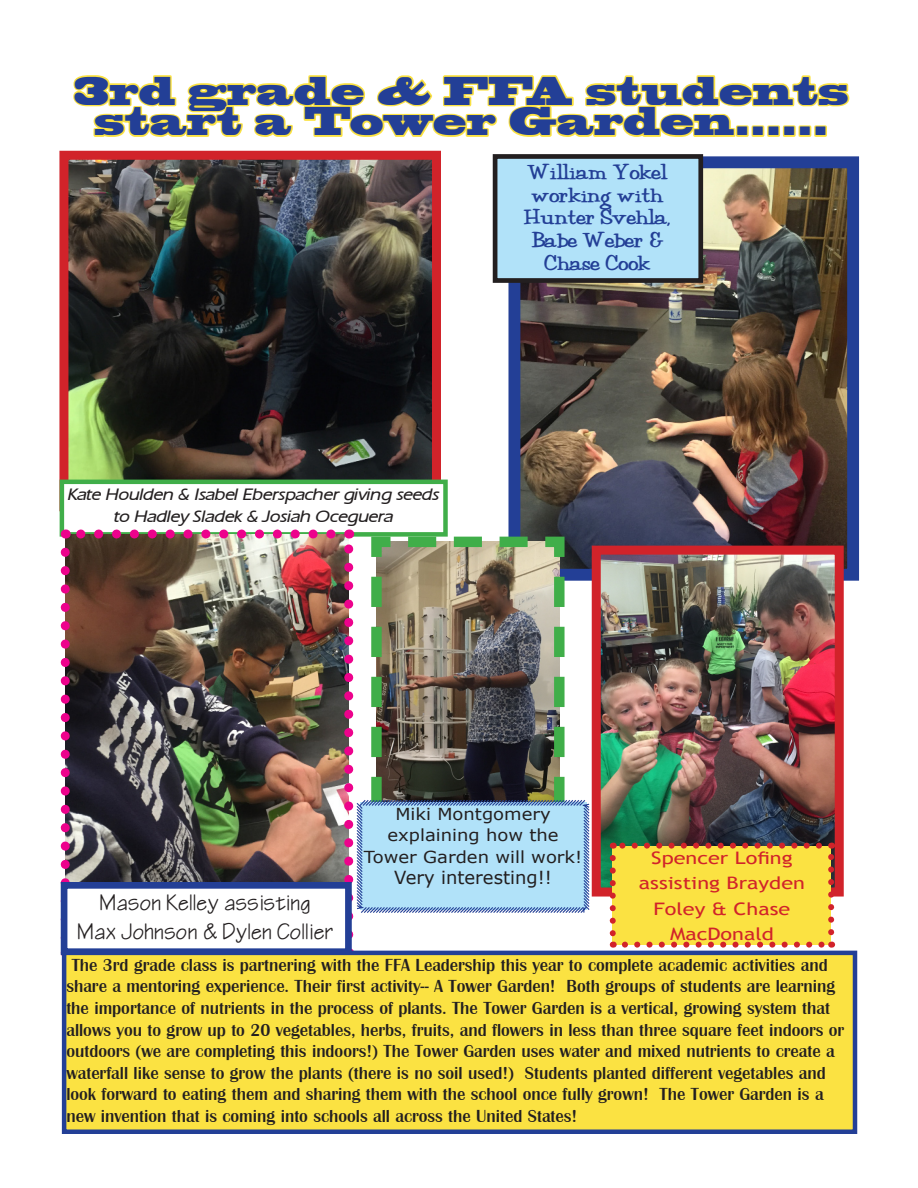
<style>
.page{position:relative;width:918px;height:1188px;background:#fff}
.page>*{position:absolute;margin:0;border:0;box-sizing:border-box;transform-origin:0 0}
.t1{font:37.5px/30.6px "Blackoak Std";color:#233f96;text-align:center;scale:.68 1}
.t2{font:700 24px "AWPC Cheers Type";color:#231f20}
.t3{font:700 18.75px "AWPC Iron Maiden";color:#233f96}
.t4{font:18px/21.6px "AWPC David";color:#231f20}
.t5{font:18px "Verdana";color:#231f20}
.t6{font:17.25px "Trebuchet MS";color:#d1232a;scale:1.26 1}
.t7{font:italic 700 17.1px/21.6px "AWPC Mixage";color:#231f20;text-align:center;scale:1.05 1}
.t8{font:16.5px/21.6px "Verdana";color:#231f20;text-align:center;scale:1.09 1}
</style>
<div class="page">
<svg style="left:73px;top:75px;width:777px;height:62px"></svg>
<div style="left:736px;top:125px;width:13px;height:12px;border:3px solid #fbe242"></div>
<div style="left:752px;top:125px;width:12px;height:12px;border:3px solid #fbe242"></div>
<div style="left:767px;top:125px;width:13px;height:12px;border:3px solid #fbe242"></div>
<div style="left:783px;top:125px;width:13px;height:12px;border:3px solid #fbe242"></div>
<div style="left:799px;top:125px;width:12px;height:12px;border:3px solid #fbe242"></div>
<div style="left:814px;top:125px;width:13px;height:12px;border:3px solid #fbe242"></div>
<img style="left:69px;top:161px;width:362px;height:319px">
<div style="left:59px;top:151px;width:382px;height:360px;border:9px solid #d1232a"></div>
<div style="left:62px;top:482px;width:384px;height:52px;background:#fff"></div>
<div style="left:60px;top:480px;width:388px;height:57px;border:4px solid #40ae49"></div>
<img style="left:521px;top:169px;width:325px;height:399px">
<div style="left:508px;top:156px;width:351px;height:425px;border:12px solid #233f96"></div>
<img style="left:65px;top:534px;width:279px;height:348px">
<svg style="left:74px;top:530px;width:257px;height:9px;background:#bf6c8f"></svg>
<svg style="left:61px;top:552px;width:9px;height:405px"></svg>
<div style="left:495px;top:156px;width:206px;height:125px;background:#b1e2f9"></div>
<div style="left:493px;top:154px;width:210px;height:129px;border:5px solid #231f20"></div>
<img style="left:602px;top:556px;width:232px;height:331px">
<div style="left:592px;top:546px;width:252px;height:351px;border:9px solid #d1232a"></div>
<div style="left:613px;top:846px;width:218px;height:99px;background:#fbe242"></div>
<svg style="left:625px;top:942px;width:200px;height:6px"></svg>
<svg style="left:610px;top:858px;width:6px;height:90px"></svg>
<svg style="left:828px;top:843px;width:6px;height:89px"></svg>
<svg style="left:613px;top:843px;width:206px;height:6px"></svg>
<div style="left:64px;top:885px;width:284px;height:67px;background:#fff"></div>
<div style="left:61px;top:882px;width:291px;height:73px;border:7px solid #233f96"></div>
<div style="left:64px;top:953px;width:791px;height:179px;background:#fbe242"></div>
<div style="left:62px;top:951px;width:795px;height:183px;border:4px solid #233f96"></div>
<img style="left:344px;top:530px;width:247px;height:405px">
<p class="t1" style="left:74px;top:76px;width:1142px">3rd grade &amp; FFA students start a Tower Garden......</p>
<p class="t3" style="left:529px;top:159px;width:140px">William Yokel</p>
<p class="t3" style="left:532px;top:181px;width:132px">working with</p>
<p class="t3" style="left:525px;top:204px;width:148px">Hunter Svehla,</p>
<p class="t3" style="left:533px;top:226px;width:132px">Babe Weber &amp;</p>
<p class="t3" style="left:545px;top:249px;width:107px">Chase Cook</p>
<p class="t7" style="left:68px;top:484px;width:355px">Kate Houlden &amp; Isabel Eberspacher giving seeds to Hadley Sladek &amp; Josiah Oceguera</p>
<p class="t8" style="left:395px;top:803px;width:144px">Miki Montgomery</p>
<p class="t8" style="left:364px;top:824px;width:202px">explaining how the<br>Tower Garden will work!</p>
<p class="t5" style="left:394px;top:866px;width:159px">Very interesting!!</p>
<p class="t6" style="left:651px;top:848px;width:114px">Spencer Lofing</p>
<p class="t6" style="left:639px;top:873px;width:133px">assisting Brayden</p>
<p class="t6" style="left:654px;top:898px;width:110px">Foley &amp; Chase</p>
<p class="t6" style="left:670px;top:923px;width:84px">MacDonald</p>
<p class="t2" style="left:101px;top:889px;width:213px">Mason Kelley assisting</p>
<p class="t2" style="left:78px;top:918px;width:257px">Max Johnson &amp; Dylen Collier</p>
<p class="t4" style="left:66px;top:953px;width:779px">The 3rd grade class is partnering with the FFA Leadership this year to complete academic activities and share a mentoring experience. Their first activity-- A Tower Garden! Both groups of students are learning the importance of nutrients in the process of plants. The Tower Garden is a vertical, growing system that allows you to grow up to 20 vegetables, herbs, fruits, and flowers in less than three square feet indoors or outdoors (we are completing this indoors!) The Tower Garden uses water and mixed nutrients to create a waterfall like sense to grow the plants (there is no soil used!) Students planted different vegetables and look forward to eating them and sharing them with the school once fully grown! The Tower Garden is a new invention that is coming into schools all across the United States!</p>
</div>
